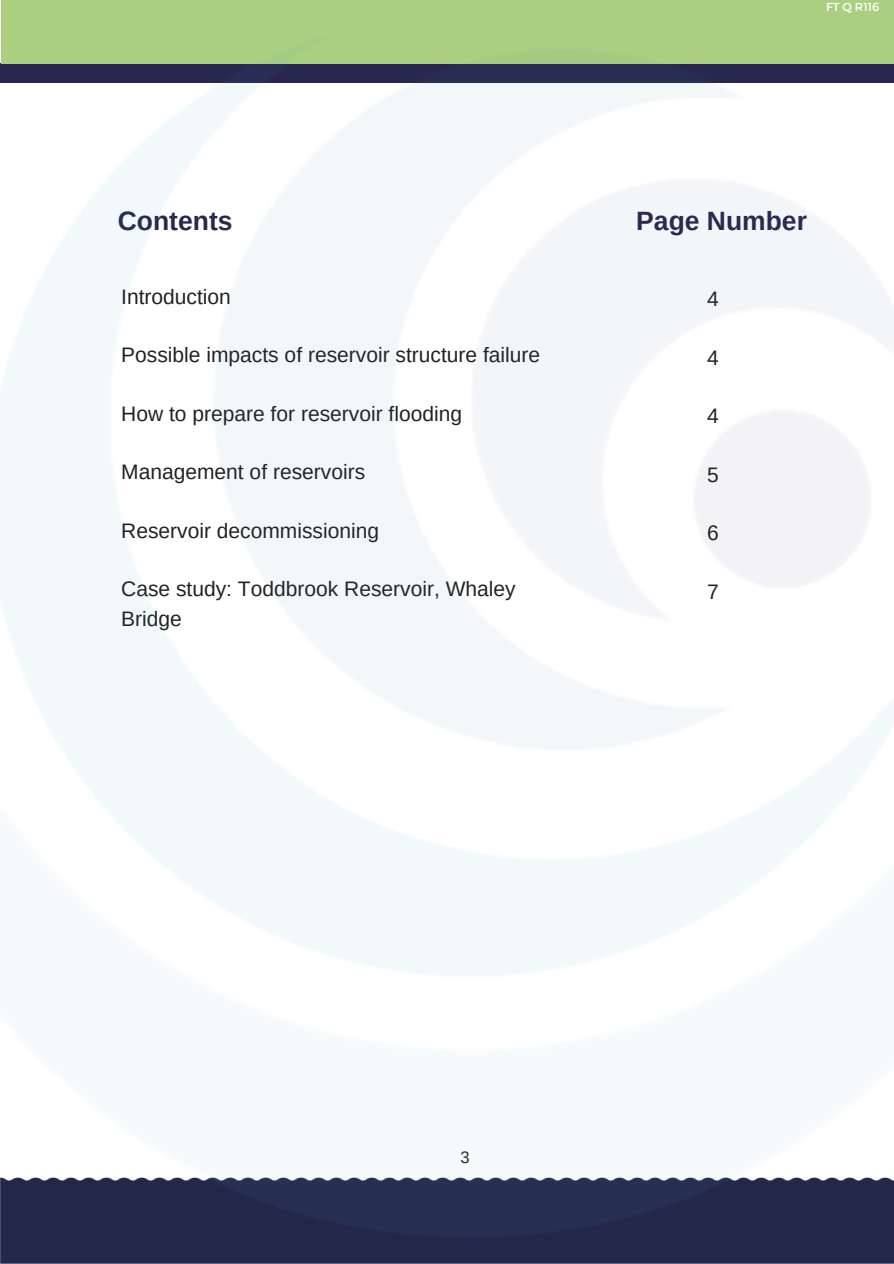
<style>
.page{position:relative;width:894px;height:1264px;background:#fff}
.page>*{position:absolute;margin:0;border:0;box-sizing:border-box;transform-origin:0 0}
.t1{font:700 26.4px "Arimo";color:#28284f}
.t2{font:21px/29.2px "Arimo";color:#222}
.t3{font:16.5px "Arimo";color:#222}
.t4{font:11.55px "Montserrat";color:#fff}
</style>
<div class="page">
<img style="left:0;top:0;width:893px;height:1263px">
<h2 class="t4" style="left:825px;top:0;width:55px">FT Q R116</h2>
<p class="t1" style="left:118px;top:206px;width:116px">Contents</p>
<p class="t1" style="left:636px;top:206px;width:172px">Page Number</p>
<p class="t2" style="left:121px;top:282px;width:111px">Introduction</p>
<h1 class="t2" style="left:121px;top:340px;width:420px">Possible impacts of reservoir structure failure</h1>
<h1 class="t2" style="left:121px;top:399px;width:342px">How to prepare for reservoir flooding</h1>
<h2 class="t2" style="left:121px;top:457px;width:245px">Management of reservoirs</h2>
<h2 class="t2" style="left:121px;top:516px;width:259px">Reservoir decommissioning</h2>
<h2 class="t2" style="left:121px;top:574px;width:396px">Case study: Toddbrook Reservoir, Whaley<br>Bridge</h2>
<h2 class="t2" style="left:706px;top:284px;width:13px">4</h2>
<h2 class="t2" style="left:706px;top:342px;width:13px">4</h2>
<h2 class="t2" style="left:706px;top:401px;width:13px">4</h2>
<h2 class="t2" style="left:706px;top:459px;width:13px">5</h2>
<h2 class="t2" style="left:706px;top:518px;width:13px">6</h2>
<h2 class="t2" style="left:706px;top:576px;width:13px">7</h2>
<p class="t3" style="left:460px;top:1148px;width:11px">3</p>
</div>
